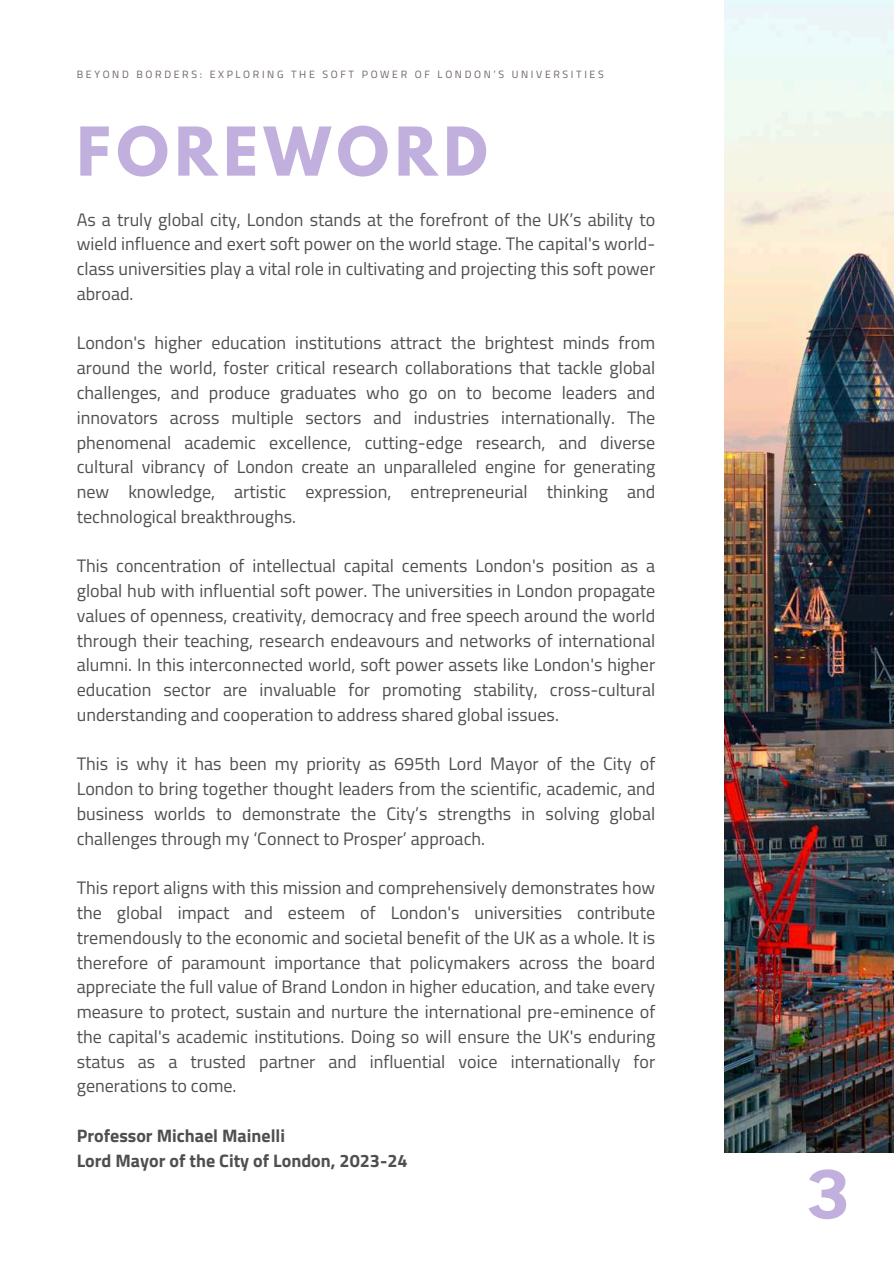
<style>
.page{position:relative;width:894px;height:1264px;background:#fff}
.page>*{position:absolute;margin:0;border:0;box-sizing:border-box;transform-origin:0 0}
.t1{font:700 72px "Atkinson Hyperlegible";color:#c1afde}
.t2{font:700 59.55px "League Spartan";letter-spacing:.1em;color:#c1afde}
.t3{font:18px/24.8px "Titillium Web";color:#4f4f4f;text-align:justify}
.t4{font:700 18px/24.8px "Titillium Web";color:#4f4f4f}
.t5{font:10.5px "Titillium Web";letter-spacing:.25em;color:#6e626c}
</style>
<div class="page">
<img style="left:724px;top:0;width:169px;height:1151px">
<p class="t5" style="left:77px;top:66px;width:528px">BEYOND BORDERS: EXPLORING THE SOFT POWER OF LONDON9S UNIVERSITIES</p>
<h2 class="t2" style="left:77px;top:105px;width:412px">FOREWORD</h2>
<p class="t3" style="left:77px;top:206px;width:580px">As a truly global city, London stands at the forefront of the UK9s ability to wield influence and exert soft power on the world stage. The capital's world&shy;class universities play a vital role in cultivating and projecting this soft power abroad.</p>
<p class="t3" style="left:77px;top:330px;width:580px">London's higher education institutions attract the brightest minds from around the world, foster critical research collaborations that tackle global challenges, and produce graduates who go on to become leaders and innovators across multiple sectors and industries internationally. The phenomenal academic excellence, cutting-edge research, and diverse cultural vibrancy of London create an unparalleled engine for generating new knowledge, artistic expression, entrepreneurial thinking and technological breakthroughs.</p>
<p class="t3" style="left:77px;top:552px;width:580px">This concentration of intellectual capital cements London's position as a global hub with influential soft power. The universities in London propagate values of openness, creativity, democracy and free speech around the world through their teaching, research endeavours and networks of international alumni. In this interconnected world, soft power assets like London's higher education sector are invaluable for promoting stability, cross-cultural understanding and cooperation to address shared global issues.</p>
<p class="t3" style="left:77px;top:750px;width:580px">This is why it has been my priority as 695th Lord Mayor of the City of London to bring together thought leaders from the scientific, academic, and business worlds to demonstrate the City9s strengths in solving global challenges through my 8Connect to Prosper9 approach.</p>
<p class="t3" style="left:77px;top:874px;width:580px">This report aligns with this mission and comprehensively demonstrates how the global impact and esteem of London's universities contribute tremendously to the economic and societal benefit of the UK as a whole. It is therefore of paramount importance that policymakers across the board appreciate the full value of Brand London in higher education, and take every measure to protect, sustain and nurture the international pre-eminence of the capital's academic institutions. Doing so will ensure the UK's enduring status as a trusted partner and influential voice internationally for generations to come.</p>
<p class="t4" style="left:77px;top:1122px;width:332px">Professor Michael Mainelli<br>Lord Mayor of the City of London, 2023-24</p>
<h1 class="t1" style="left:806px;top:1151px;width:45px">3</h1>
</div>
